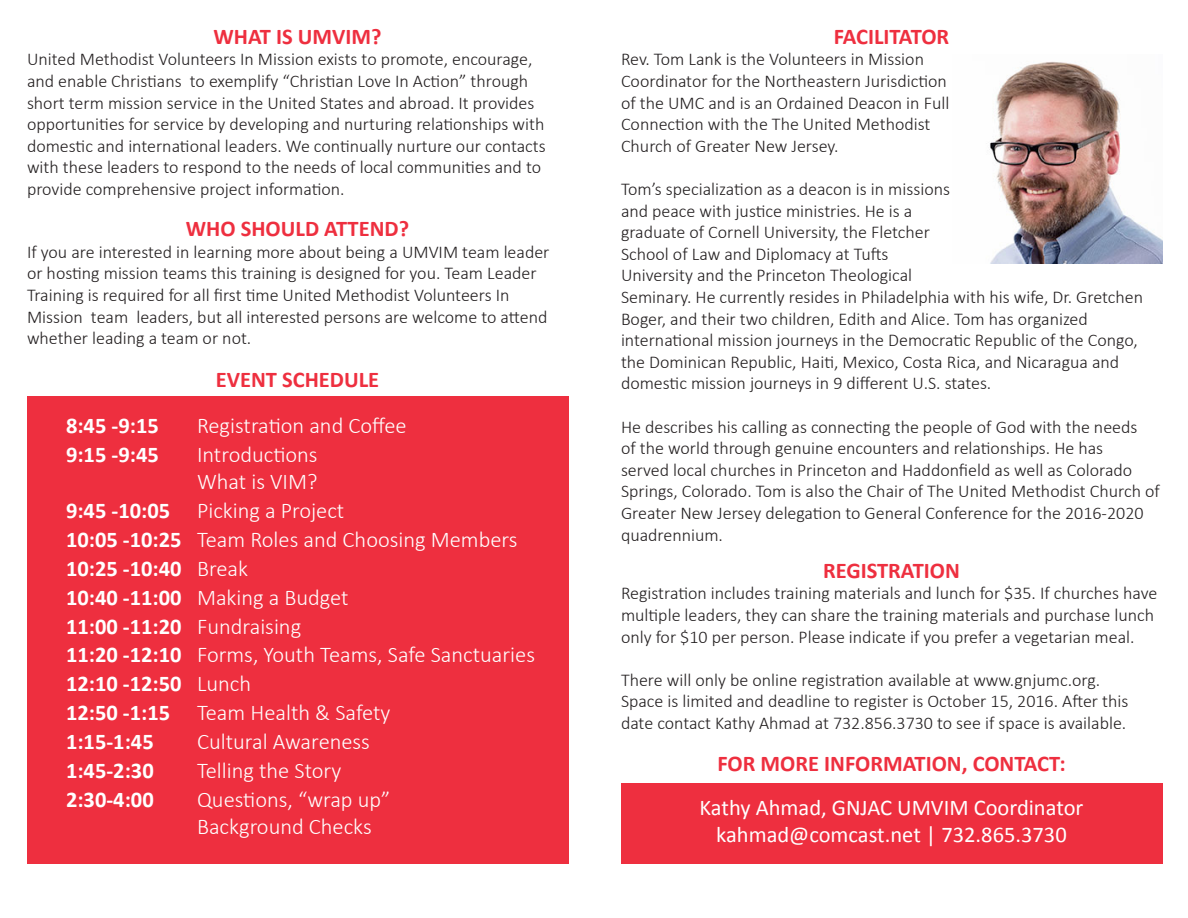
<style>
.page{position:relative;width:1188px;height:918px;background:#fff}
.page>*{position:absolute;margin:0;border:0;box-sizing:border-box;transform-origin:0 0}
.t1{font:300 22.5px "Calibri";color:#fff}
.t2{font:700 22.5px "Calibri";color:#fff}
.t3{font:700 22.5px "Calibri";color:#ee2f3f}
.t4{font:22.5px "Calibri";color:#fff}
.t5{font:300 18px/21.6px "Calibri";color:#231f20}
</style>
<div class="page">
<div style="left:27px;top:396px;width:541px;height:468px;background:#ee2f3f"></div>
<img style="left:989px;top:61px;width:173px;height:203px">
<div style="left:622px;top:783px;width:541px;height:81px;background:#ee2f3f"></div>
<p class="t3" style="left:213px;top:22px;width:170px">WHAT IS UMVIM?</p>
<p class="t5" style="left:27px;top:49px;width:520px">United Methodist Volunteers In Mission exists to promote, encourage, and enable Christians to exemplify “Christian Love In Action” through short term mission service in the United States and abroad. It provides opportunities for service by developing and nurturing relationships with domestic and international leaders. We continually nurture our contacts with these leaders to respond to the needs of local communities and to provide comprehensive project information.</p>
<p class="t3" style="left:186px;top:214px;width:225px">WHO SHOULD ATTEND?</p>
<p class="t5" style="left:27px;top:241px;width:524px">If you are interested in learning more about being a UMVIM team leader or hosting mission teams this training is designed for you. Team Leader Training is required for all first time United Methodist Volunteers In Mission team leaders, but all interested persons are welcome to attend whether leading a team or not.</p>
<p class="t3" style="left:216px;top:365px;width:165px">EVENT SCHEDULE</p>
<p class="t2" style="left:66px;top:411px;width:94px">8:45 -9:15</p>
<p class="t1" style="left:197px;top:412px;width:211px">Registration and Coffee</p>
<p class="t2" style="left:66px;top:440px;width:94px">9:15 -9:45</p>
<p class="t1" style="left:197px;top:441px;width:122px">Introductions</p>
<p class="t1" style="left:197px;top:468px;width:122px">What is VIM?</p>
<p class="t2" style="left:66px;top:496px;width:106px">9:45 -10:05</p>
<p class="t1" style="left:197px;top:497px;width:149px">Picking a Project</p>
<p class="t2" style="left:66px;top:525px;width:117px">10:05 -10:25</p>
<p class="t1" style="left:197px;top:526px;width:322px">Team Roles and Choosing Members</p>
<p class="t2" style="left:66px;top:554px;width:117px">10:25 -10:40</p>
<p class="t1" style="left:197px;top:554px;width:53px">Break</p>
<p class="t2" style="left:66px;top:583px;width:117px">10:40 -11:00</p>
<p class="t1" style="left:197px;top:583px;width:153px">Making a Budget</p>
<p class="t2" style="left:66px;top:612px;width:117px">11:00 -11:20</p>
<p class="t1" style="left:197px;top:612px;width:106px">Fundraising</p>
<p class="t2" style="left:66px;top:641px;width:117px">11:20 -12:10</p>
<p class="t1" style="left:197px;top:641px;width:340px">Forms, Youth Teams, Safe Sanctuaries</p>
<p class="t2" style="left:66px;top:669px;width:117px">12:10 -12:50</p>
<p class="t1" style="left:197px;top:670px;width:56px">Lunch</p>
<p class="t2" style="left:66px;top:698px;width:106px">12:50 -1:15</p>
<p class="t1" style="left:197px;top:699px;width:195px">Team Health &amp; Safety</p>
<p class="t2" style="left:66px;top:727px;width:89px">1:15-1:45</p>
<p class="t1" style="left:197px;top:728px;width:175px">Cultural Awareness</p>
<p class="t2" style="left:66px;top:756px;width:89px">1:45-2:30</p>
<p class="t1" style="left:197px;top:757px;width:146px">Telling the Story</p>
<p class="t2" style="left:66px;top:785px;width:89px">2:30-4:00</p>
<p class="t1" style="left:197px;top:785px;width:195px">Questions, “wrap up”</p>
<p class="t1" style="left:197px;top:812px;width:176px">Background Checks</p>
<p class="t3" style="left:834px;top:22px;width:117px">FACILITATOR</p>
<p class="t5" style="left:621px;top:49px;width:330px">Rev. Tom Lank is the Volunteers in Mission<br>Coordinator for the Northeastern Jurisdiction of the UMC and is an Ordained Deacon in Full</p>
<p class="t5" style="left:621px;top:113px;width:311px">Connection with the The United Methodist<br>Church of Greater New Jersey.</p>
<p class="t5" style="left:621px;top:178px;width:524px">Tom’s specialization as a deacon is in missions<br>and peace with justice ministries. He is a<br>graduate of Cornell University, the Fletcher<br>School of Law and Diplomacy at Tufts<br>University and the Princeton Theological<br>Seminary. He currently resides in Philadelphia with his wife, Dr. Gretchen</p>
<p class="t5" style="left:621px;top:308px;width:518px">Boger, and their two children, Edith and Alice. Tom has organized international mission journeys in the Democratic Republic of the Congo, the Dominican Republic, Haiti, Mexico, Costa Rica, and Nicaragua and domestic mission journeys in 9 different U.S. states.</p>
<p class="t5" style="left:621px;top:416px;width:540px">He describes his calling as connecting the people of God with the needs<br>of the world through genuine encounters and relationships. He has<br>served local churches in Princeton and Haddonfield as well as Colorado Springs, Colorado. Tom is also the Chair of The United Methodist Church of Greater New Jersey delegation to General Conference for the 2016-2020 quadrennium.</p>
<p class="t3" style="left:823px;top:556px;width:138px">REGISTRATION</p>
<p class="t5" style="left:621px;top:582px;width:538px">Registration includes training materials and lunch for $35. If churches have multiple leaders, they can share the training materials and purchase lunch only for $10 per person. Please indicate if you prefer a vegetarian meal.</p>
<p class="t5" style="left:621px;top:669px;width:481px">There will only be online registration available at www.gnjumc.org.</p>
<p class="t5" style="left:621px;top:690px;width:509px">Space is limited and deadline to register is October 15, 2016. After this date contact Kathy Ahmad at 732.856.3730 to see if space is available.</p>
<p class="t3" style="left:717px;top:750px;width:350px">FOR MORE INFORMATION, CONTACT:</p>
<p class="t4" style="left:700px;top:794px;width:385px">Kathy Ahmad, GNJAC UMVIM Coordinator</p>
<p class="t4" style="left:716px;top:821px;width:352px">kahmad@comcast.net | 732.865.3730</p>
</div>
